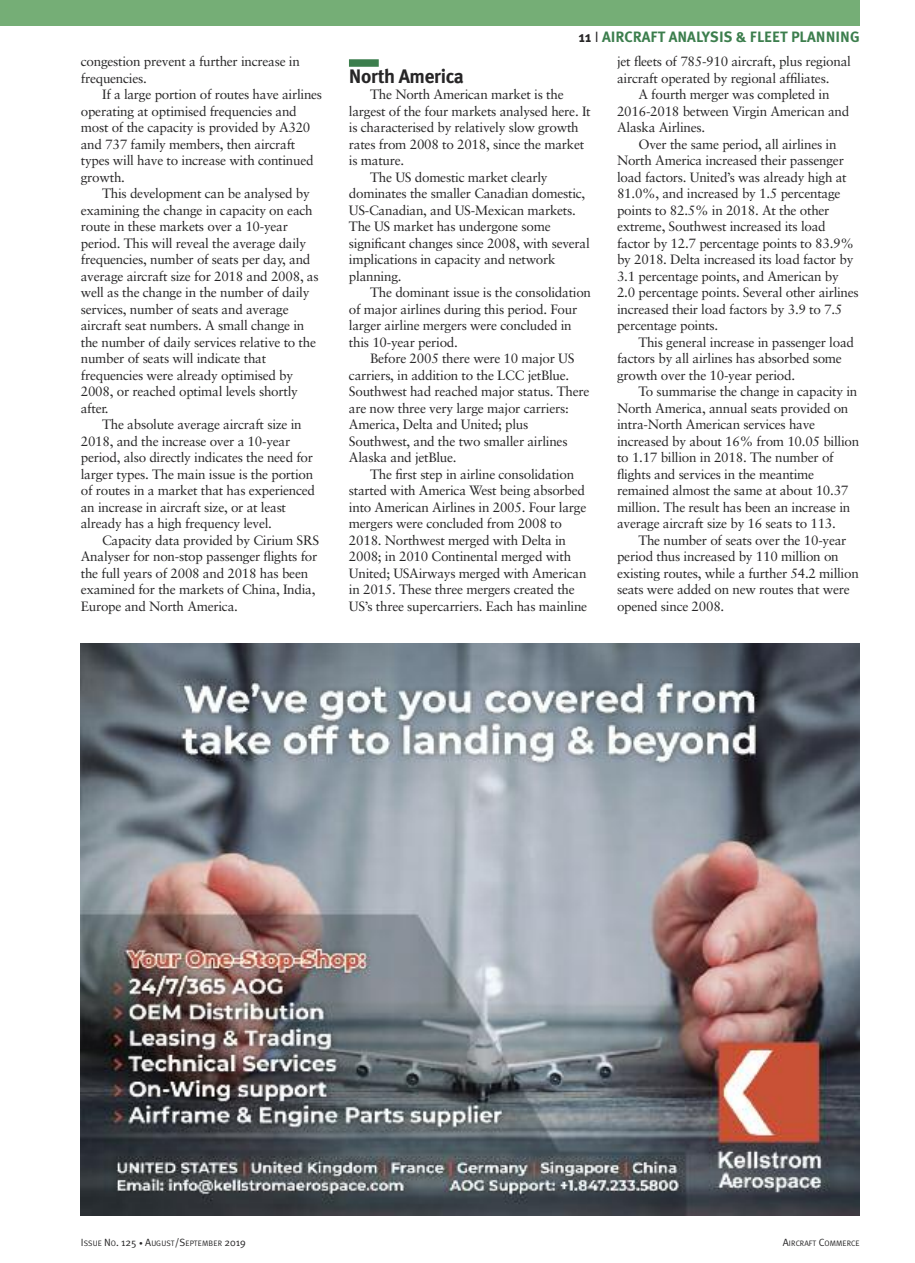
<style>
.page{position:relative;width:915px;height:1263px;background:#fff}
.page>*{position:absolute;margin:0;border:0;box-sizing:border-box;transform-origin:0 0}
.t1{font:700 19.5px "Meta Plus";letter-spacing:-.02em;color:#272627}
.t2{font:700 15px "Meta Plus";color:#3c7e4d}
.t3{font:13.5px/16.5px "Sabon";letter-spacing:-.02em;color:#272627}
.t4{font:7.8px "Meta Plus Normal";letter-spacing:.01em;color:#272627}
.s1{color:#272627}
.s2{font-family:"Meta Plus Normal";font-weight:400;color:#272627}
.s3{font-size:10.5px}
.s4{font-size:7.5px}
</style>
<div class="page">
<div style="left:0;top:0;width:859px;height:26px;background:#75ae76"></div>
<div style="left:349px;top:59px;width:29px;height:8px;background:#3c7e4d"></div>
<img style="left:81px;top:643px;width:778px;height:573px">
<p class="t3" style="left:81px;top:54px;width:220px">congestion prevent a further increase in frequencies.</p>
<p class="t3" style="left:81px;top:87px;width:243px;text-indent:21px">If a large portion of routes have airlines operating at optimised frequencies and most of the capacity is provided by A320 and 737 family members, then aircraft types will have to increase with continued growth.</p>
<p class="t3" style="left:81px;top:186px;width:239px;text-indent:21px">This development can be analysed by examining the change in capacity on each route in these markets over a 10-year period. This will reveal the average daily frequencies, number of seats per day, and average aircraft size for 2018 and 2008, as well as the change in the number of daily services, number of seats and average aircraft seat numbers. A small change in the number of daily services relative to the number of seats will indicate that frequencies were already optimised by 2008, or reached optimal levels shortly after.</p>
<p class="t3" style="left:81px;top:417px;width:236px;text-indent:21px">The absolute average aircraft size in 2018, and the increase over a 10-year period, also directly indicates the need for larger types. The main issue is the portion of routes in a market that has experienced an increase in aircraft size, or at least already has a high frequency level.</p>
<p class="t3" style="left:81px;top:533px;width:240px;text-indent:21px">Capacity data provided by Cirium SRS Analyser for non-stop passenger flights for the full years of 2008 and 2018 has been examined for the markets of China, India, Europe and North America.</p>
<p class="t2" style="left:578px;top:28px;width:282px"><span class="s1">11</span> <span class="s2">I</span> AIRCRAFT ANALYSIS &amp; FLEET PLANNING</p>
<h1 class="t1" style="left:349px;top:64px;width:116px">North America</h1>
<p class="t3" style="left:370px;top:87px;width:195px">The North American market is the</p>
<p class="t3" style="left:349px;top:104px;width:243px">largest of the four markets analysed here. It</p>
<p class="t3" style="left:349px;top:120px;width:231px">is characterised by relatively slow growth</p>
<p class="t3" style="left:349px;top:137px;width:237px">rates from 2008 to 2018, since the market</p>
<p class="t3" style="left:349px;top:153px;width:57px">is mature.</p>
<p class="t3" style="left:370px;top:170px;width:179px">The US domestic market clearly</p>
<p class="t3" style="left:349px;top:186px;width:238px">dominates the smaller Canadian domestic,</p>
<p class="t3" style="left:349px;top:203px;width:228px">US-Canadian, and US-Mexican markets.</p>
<p class="t3" style="left:349px;top:219px;width:203px">The US market has undergone some</p>
<p class="t3" style="left:349px;top:236px;width:242px">significant changes since 2008, with several</p>
<p class="t3" style="left:349px;top:252px;width:208px">implications in capacity and network</p>
<p class="t3" style="left:349px;top:269px;width:54px">planning.</p>
<p class="t3" style="left:370px;top:285px;width:222px">The dominant issue is the consolidation</p>
<p class="t3" style="left:349px;top:302px;width:230px">of major airlines during this period. Four</p>
<p class="t3" style="left:349px;top:318px;width:224px">larger airline mergers were concluded in</p>
<p class="t3" style="left:349px;top:335px;width:110px">this 10-year period.</p>
<p class="t3" style="left:370px;top:351px;width:206px">Before 2005 there were 10 major US</p>
<p class="t3" style="left:349px;top:368px;width:222px">carriers, in addition to the LCC jetBlue.</p>
<p class="t3" style="left:349px;top:384px;width:242px">Southwest had reached major status. There</p>
<p class="t3" style="left:349px;top:401px;width:221px">are now three very large major carriers:</p>
<p class="t3" style="left:349px;top:417px;width:181px">America, Delta and United; plus</p>
<p class="t3" style="left:349px;top:434px;width:220px">Southwest, and the two smaller airlines</p>
<p class="t3" style="left:349px;top:450px;width:109px">Alaska and jetBlue.</p>
<p class="t3" style="left:370px;top:467px;width:205px">The first step in airline consolidation</p>
<p class="t3" style="left:349px;top:483px;width:237px">started with America West being absorbed</p>
<p class="t3" style="left:349px;top:500px;width:239px">into American Airlines in 2005. Four large</p>
<p class="t3" style="left:349px;top:516px;width:214px">mergers were concluded from 2008 to</p>
<p class="t3" style="left:349px;top:533px;width:219px">2018. Northwest merged with Delta in</p>
<p class="t3" style="left:349px;top:549px;width:224px">2008; in 2010 Continental merged with</p>
<p class="t3" style="left:349px;top:566px;width:239px">United; USAirways merged with American</p>
<p class="t3" style="left:349px;top:582px;width:227px">in 2015. These three mergers created the</p>
<p class="t3" style="left:349px;top:599px;width:240px">US’s three supercarriers. Each has mainline</p>
<p class="t3" style="left:617px;top:54px;width:235px">jet fleets of 785-910 aircraft, plus regional</p>
<p class="t3" style="left:617px;top:71px;width:214px">aircraft operated by regional affiliates.</p>
<p class="t3" style="left:638px;top:87px;width:193px">A fourth merger was completed in</p>
<p class="t3" style="left:617px;top:104px;width:234px">2016-2018 between Virgin American and</p>
<p class="t3" style="left:617px;top:120px;width:90px">Alaska Airlines.</p>
<p class="t3" style="left:638px;top:137px;width:199px">Over the same period, all airlines in</p>
<p class="t3" style="left:617px;top:153px;width:228px">North America increased their passenger</p>
<p class="t3" style="left:617px;top:170px;width:231px">load factors. United’s was already high at</p>
<p class="t3" style="left:617px;top:186px;width:225px">81.0%, and increased by 1.5 percentage</p>
<p class="t3" style="left:617px;top:203px;width:214px">points to 82.5% in 2018. At the other</p>
<p class="t3" style="left:617px;top:219px;width:210px">extreme, Southwest increased its load</p>
<p class="t3" style="left:617px;top:236px;width:238px">factor by 12.7 percentage points to 83.9%</p>
<p class="t3" style="left:617px;top:252px;width:238px">by 2018. Delta increased its load factor by</p>
<p class="t3" style="left:617px;top:269px;width:223px">3.1 percentage points, and American by</p>
<p class="t3" style="left:617px;top:285px;width:243px">2.0 percentage points. Several other airlines</p>
<p class="t3" style="left:617px;top:302px;width:227px">increased their load factors by 3.9 to 7.5</p>
<p class="t3" style="left:617px;top:318px;width:103px">percentage points.</p>
<p class="t3" style="left:638px;top:335px;width:217px">This general increase in passenger load</p>
<p class="t3" style="left:617px;top:351px;width:226px">factors by all airlines has absorbed some</p>
<p class="t3" style="left:617px;top:368px;width:179px">growth over the 10-year period.</p>
<p class="t3" style="left:638px;top:384px;width:220px">To summarise the change in capacity in</p>
<p class="t3" style="left:617px;top:401px;width:233px">North America, annual seats provided on</p>
<p class="t3" style="left:617px;top:417px;width:200px">intra-North American services have</p>
<p class="t3" style="left:617px;top:434px;width:243px">increased by about 16% from 10.05 billion</p>
<p class="t3" style="left:617px;top:450px;width:218px">to 1.17 billion in 2018. The number of</p>
<p class="t3" style="left:617px;top:467px;width:199px">flights and services in the meantime</p>
<p class="t3" style="left:617px;top:483px;width:233px">remained almost the same at about 10.37</p>
<p class="t3" style="left:617px;top:500px;width:235px">million. The result has been an increase in</p>
<p class="t3" style="left:617px;top:516px;width:220px">average aircraft size by 16 seats to 113.</p>
<p class="t3" style="left:638px;top:533px;width:209px">The number of seats over the 10-year</p>
<p class="t3" style="left:617px;top:549px;width:223px">period thus increased by 110 million on</p>
<p class="t3" style="left:617px;top:566px;width:243px">existing routes, while a further 54.2 million</p>
<p class="t3" style="left:617px;top:582px;width:234px">seats were added on new routes that were</p>
<p class="t3" style="left:617px;top:599px;width:109px">opened since 2008.</p>
<p class="t4" style="left:81px;top:1238px;width:166px"><span class="s3">I</span>SSUE <span class="s3">N</span>O<span class="s3">. 125</span> <span class="s4">•</span> <span class="s3">A</span>UGUST<span class="s3">/S</span>EPTEMBER <span class="s3">2019</span></p>
<p class="t4" style="left:782px;top:1238px;width:78px"><span class="s3">A</span>IRCRAFT <span class="s3">C</span>OMMERCE</p>
</div>
